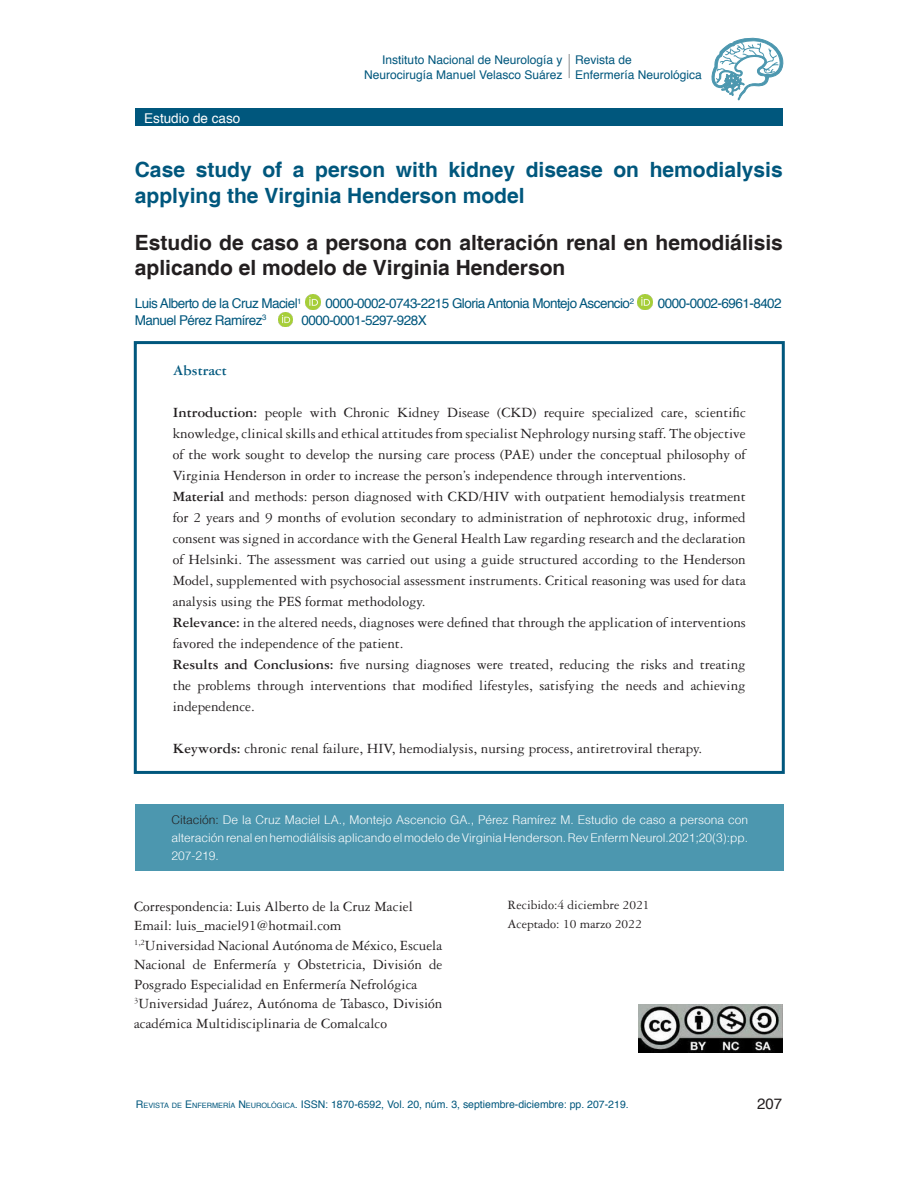
<style>
.page{position:relative;width:918px;height:1188px;background:#fff}
.page>*{position:absolute;margin:0;border:0;box-sizing:border-box;transform-origin:0 0}
.TITULO_NEGRO{font:700 21px/25.5px "Helvetica";color:#231f20}
.TITULO_AZUL{font:700 21px/25.5px "Helvetica";color:#00577d}
.ABSTRACT{font:15px/21px "Garamond 3 LT Std";color:#231f20;text-align:justify}
.INSTITUCCIÓN{font:15px/19.5px "Garamond 3 LT Std";color:#231f20;text-align:justify}
.ABSTRACT-2{font:700 15px "Garamond 3 LT Std";color:#00577d}
.t1{font:15px "Helvetica";color:#231f20}
.AUTORES{font:13.5px "Helvetica";letter-spacing:-.04em;color:#00577d}
.INSTITUCCIÓN-2{font:13.5px "Garamond 3 LT Std";color:#231f20}
.t2{font:13.5px "Helvetica";color:#fff}
.citación{font:300 12px/18px "Helvetica";color:#fff;text-align:justify}
.t3{font:12px/15px "Helvetica";color:#00577d;text-align:right}
.t4{font:10.5px "Helvetica";color:#00577d}
.s1{font-weight:700}
.s2{color:#231f20}
.s3{font-style:inherit}
.s4{font-size:7.35px}
</style>
<div class="page">
<div style="left:135px;top:108px;width:648px;height:18px;background:#00577d"></div>
<svg style="left:711px;top:37px;width:73px;height:63px"></svg>
<hr style="left:568px;top:54px;width:2px;height:24px;background:#808285">
<div style="left:136px;top:804px;width:648px;height:67px;background:#4c97af"></div>
<div style="left:134px;top:341px;width:651px;height:433px;border:3px solid #00577d"></div>
<img style="left:306px;top:295px;width:14px;height:14px">
<img style="left:638px;top:1005px;width:144px;height:48px">
<img style="left:638px;top:295px;width:14px;height:14px">
<img style="left:278px;top:313px;width:14px;height:14px">
<p class="t2" style="left:144px;top:107px;width:98px">Estudio de caso</p>
<p class="t3" style="left:364px;top:53px;width:200px">Instituto Nacional de Neurología y<br>Neurocirugía Manuel Velasco Suárez</p>
<p class="t3" style="left:575px;top:53px;width:128px;text-align:left">Revista de<br>Enfermería Neurológica</p>
<p class="TITULO_AZUL" style="left:135px;top:158px;width:649px">Case study of a person with kidney disease on hemodialysis applying the Virginia Henderson model</p>
<p class="TITULO_NEGRO" style="left:135px;top:231px;width:650px">Estudio de caso a persona con alteración renal en hemodiálisis aplicando el modelo de Virginia Henderson</p>
<p class="AUTORES" style="left:135px;top:293px;width:168px">Luis Alberto de la Cruz Maciel<sup>1</sup></p>
<p class="AUTORES" style="left:325px;top:293px;width:310px">0000-0002-0743-2215 Gloria Antonia Montejo Ascencio<sup>2</sup></p>
<p class="AUTORES" style="left:658px;top:293px;width:125px">0000-0002-6961-8402</p>
<p class="AUTORES" style="left:135px;top:310px;width:133px">Manuel Pérez Ramírez<sup>3</sup></p>
<p class="AUTORES" style="left:301px;top:310px;width:127px">0000-0001-5297-928X</p>
<p class="ABSTRACT-2" style="left:173px;top:362px;width:56px">Abstract</p>
<p class="ABSTRACT" style="left:173px;top:402px;width:575px"><span class="s1">Introduction:</span> people with Chronic Kidney Disease (CKD) require specialized care, scientific knowledge, clinical skills and ethical attitudes from specialist Nephrology nursing staff. The objective of the work sought to develop the nursing care process (PAE) under the conceptual philosophy of Virginia Henderson in order to increase the person’s independence through interventions.</p>
<p class="ABSTRACT" style="left:173px;top:486px;width:575px"><span class="s1">Material</span> and methods: person diagnosed with CKD/HIV with outpatient hemodialysis treatment for 2 years and 9 months of evolution secondary to administration of nephrotoxic drug, informed consent was signed in accordance with the General Health Law regarding research and the declaration of Helsinki. The assessment was carried out using a guide structured according to the Henderson Model, supplemented with psychosocial assessment instruments. Critical reasoning was used for data analysis using the PES format methodology.</p>
<p class="ABSTRACT" style="left:173px;top:612px;width:575px"><span class="s1">Relevance:</span> in the altered needs, diagnoses were defined that through the application of interventions favored the independence of the patient.</p>
<p class="ABSTRACT" style="left:173px;top:654px;width:574px"><span class="s1">Results and Conclusions:</span> five nursing diagnoses were treated, reducing the risks and treating the problems through interventions that modified lifestyles, satisfying the needs and achieving independence.</p>
<p class="ABSTRACT" style="left:173px;top:738px;width:531px"><span class="s1">Keywords:</span> chronic renal failure, HIV, hemodialysis, nursing process, antiretroviral therapy.</p>
<p class="citación" style="left:172px;top:811px;width:578px"><span class="s2">Citación:</span> De la Cruz Maciel LA., Montejo Ascencio GA., Pérez Ramírez M. Estudio de caso a persona con alteración renal en hemodiálisis aplicando el modelo de Virginia Henderson. Rev Enferm Neurol.2021;20(3):pp.<br>207-219.</p>
<p class="INSTITUCCIÓN" style="left:134px;top:897px;width:280px">Correspondencia: Luis Alberto de la Cruz Maciel</p>
<p class="INSTITUCCIÓN" style="left:134px;top:916px;width:209px">Email: luis_maciel91@hotmail.com</p>
<p class="INSTITUCCIÓN" style="left:134px;top:936px;width:310px"><sup>1,2</sup>Universidad Nacional Autónoma de México, Escuela Nacional de Enfermería y Obstetricia, División de Posgrado Especialidad en Enfermería Nefrológica</p>
<p class="INSTITUCCIÓN" style="left:134px;top:994px;width:310px"><sup>3</sup>Universidad Juárez, Autónoma de Tabasco, División académica Multidisciplinaria de Comalcalco</p>
<p class="INSTITUCCIÓN-2" style="left:508px;top:897px;width:144px">Recibido:4 diciembre 2021</p>
<p class="INSTITUCCIÓN-2" style="left:508px;top:917px;width:136px">Aceptado: 10 marzo 2022</p>
<p class="t4" style="left:136px;top:1096px;width:494px"><span class="s3">R</span><span class="s4">EVISTA DE</span> <span class="s3">E</span> <span class="s4">NFERMERÍA</span> <span class="s3">N</span> <span class="s4">EUROLÓGICA</span>. ISSN: 1870-6592, Vol. 20, núm. 3, septiembre-diciembre: pp. 207-219.</p>
<p class="t1" style="left:757px;top:1092px;width:27px">207</p>
</div>
